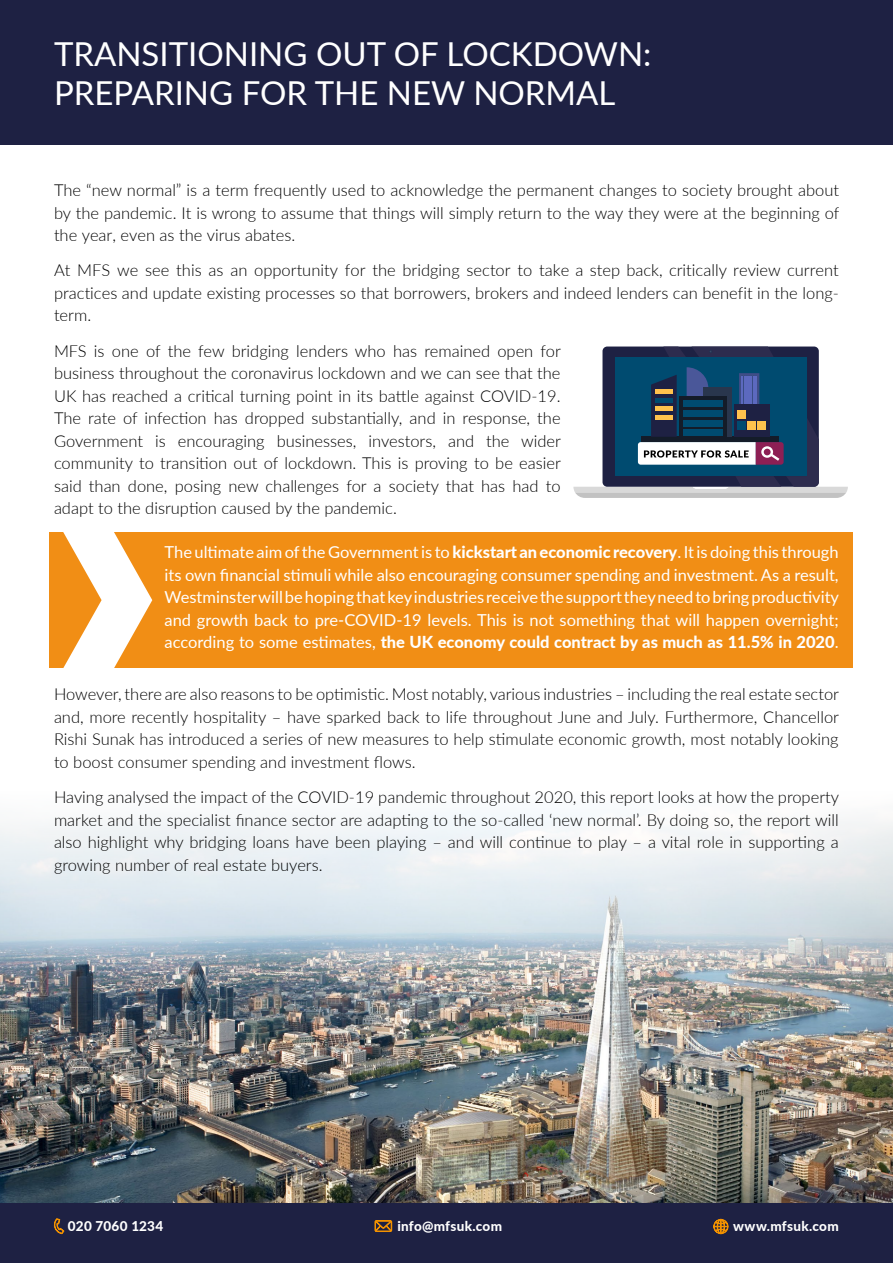
<style>
.page{position:relative;width:893px;height:1263px;background:#fff}
.page>*{position:absolute;margin:0;border:0;box-sizing:border-box;transform-origin:0 0}
.t1{font:33px/39.6px "Lato";color:#fff}
.t2{font:300 16.5px/22.5px "Lato";color:#000;text-align:justify}
.t3{font:16.5px/22.5px "Lato";color:#fff;text-align:justify}
.t4{font:800 13.5px "Lato";letter-spacing:.02em;color:#fff}
.s1{font-weight:800}
</style>
<div class="page">
<div style="left:0;top:1202px;width:893px;height:61px;background:#1e2143"></div>
<div style="left:0;top:0;width:893px;height:145px;background:#1e2143"></div>
<svg style="left:53px;top:1218px;width:12px;height:17px"></svg>
<svg style="left:374px;top:1220px;width:18px;height:12px"></svg>
<svg style="left:713px;top:1218px;width:16px;height:16px"></svg>
<img style="left:0;top:814px;width:893px;height:388px">
<div style="left:49px;top:533px;width:804px;height:135px;background:#f18e15"></div>
<svg style="left:62px;top:532px;width:90px;height:136px"></svg>
<svg style="left:573px;top:346px;width:275px;height:152px"></svg>
<h1 class="t1" style="left:54px;top:33px;width:599px">TRANSITIONING OUT OF LOCKDOWN:<br>PREPARING FOR THE NEW NORMAL</h1>
<p class="t2" style="left:54px;top:178px;width:787px">The “new normal” is a term frequently used to acknowledge the permanent changes to society brought about by the pandemic. It is wrong to assume that things will simply return to the way they were at the beginning of the year, even as the virus abates.</p>
<p class="t2" style="left:54px;top:259px;width:786px">At MFS we see this as an opportunity for the bridging sector to take a step back, critically review current practices and update existing processes so that borrowers, brokers and indeed lenders can benefit in the long&shy;term.</p>
<p class="t2" style="left:54px;top:339px;width:508px">MFS is one of the few bridging lenders who has remained open for business throughout the coronavirus lockdown and we can see that the UK has reached a critical turning point in its battle against COVID-19.<br>The rate of infection has dropped substantially, and in response, the Government is encouraging businesses, investors, and the wider community to transition out of lockdown. This is proving to be easier said than done, posing new challenges for a society that has had to adapt to the disruption caused by the pandemic.</p>
<p class="t3" style="left:165px;top:540px;width:676px">The ultimate aim of the Government is to <span class="s1">kickstart an economic recovery</span>. It is doing this through its own financial stimuli while also encouraging consumer spending and investment. As a result, Westminster will be hoping that key industries receive the support they need to bring productivity and growth back to pre-COVID-19 levels. This is not something that will happen overnight; according to some estimates, <span class="s1">the UK economy could contract by as much as 11.5% in 2020</span>.</p>
<p class="t2" style="left:54px;top:682px;width:786px">However, there are also reasons to be optimistic. Most notably, various industries – including the real estate sector and, more recently hospitality – have sparked back to life throughout June and July. Furthermore, Chancellor Rishi Sunak has introduced a series of new measures to help stimulate economic growth, most notably looking to boost consumer spending and investment flows.</p>
<p class="t2" style="left:54px;top:785px;width:786px">Having analysed the impact of the COVID-19 pandemic throughout 2020, this report looks at how the property market and the specialist finance sector are adapting to the so-called ‘new normal’. By doing so, the report will also highlight why bridging loans have been playing – and will continue to play – a vital role in supporting a growing number of real estate buyers.</p>
<p class="t4" style="left:68px;top:1216px;width:97px">020 7060 1234</p>
<p class="t4" style="left:397px;top:1216px;width:106px">info@mfsuk.com</p>
<p class="t4" style="left:733px;top:1216px;width:107px">www.mfsuk.com</p>
</div>
